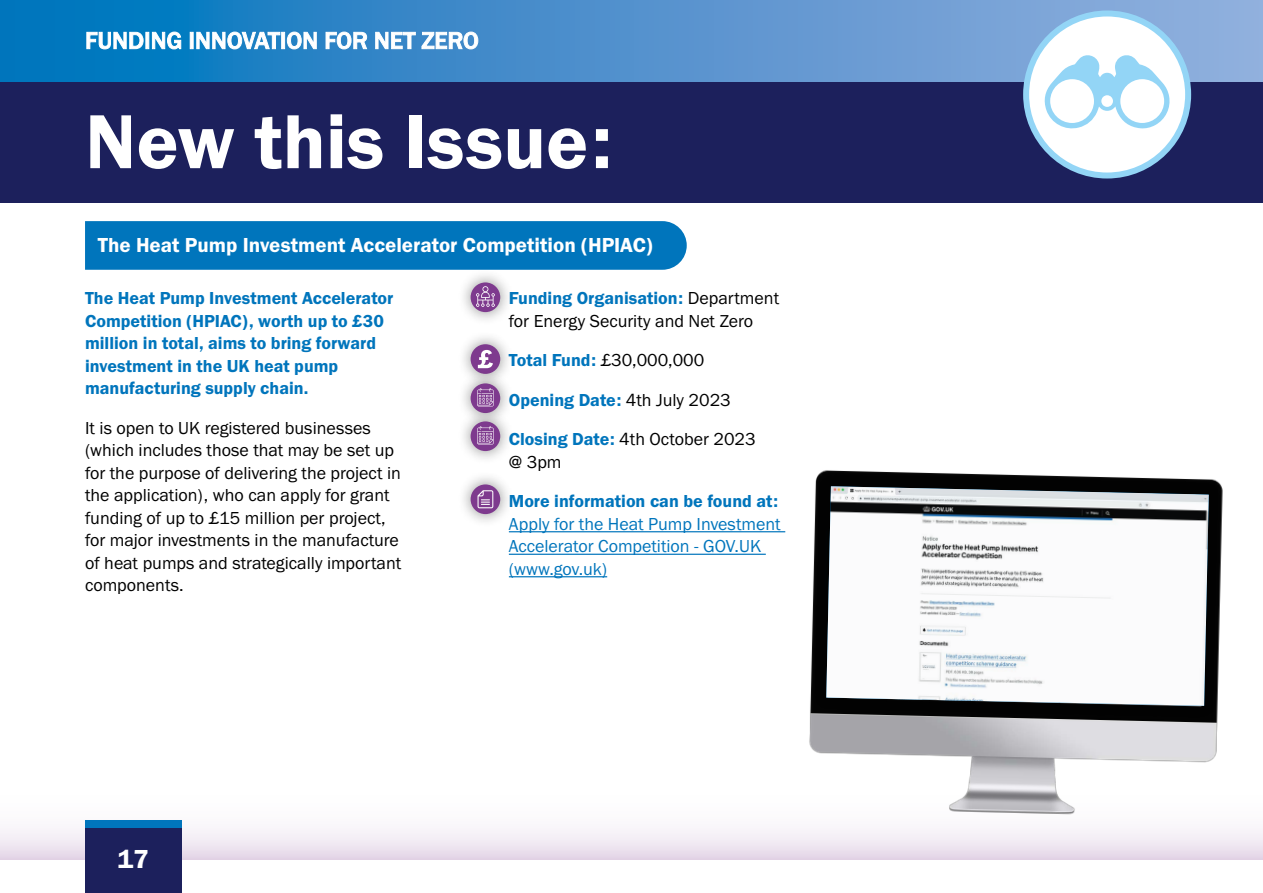
<style>
.page{position:relative;width:1263px;height:893px;background:#fff}
.page>*{position:absolute;margin:0;border:0;box-sizing:border-box;transform-origin:0 0}
.H2_Page_Title{font:79.2px "Franklin Gothic URW Dem";color:#fff}
.t1{font:27px "Franklin Gothic URW Dem";color:#fff}
.H2_Sub-head_White__for_stories{font:21px "Franklin Gothic URW Dem";color:#fff}
.P_Body_text{font:18px/22.5px "Franklin Gothic URW Boo";color:#000}
.P_Leadin_Paragraph_Blue{font:18px/22.5px "Franklin Gothic URW Dem";color:#0075bc}
.P_Body_Indented{font:18px/22.5px "Franklin Gothic URW Boo";color:#000}
.P_Body_Indented-2{font:18px/22.5px "Franklin Gothic URW Boo";color:#0075bc}
.P_Body_Indented-3{font:18px "Franklin Gothic URW Dem";color:#0075bc}
.s1{font-family:"Franklin Gothic URW Dem";color:#0075bc}
.s2{font-family:"Franklin Gothic URW Boo";color:#000}
.s3{font-family:"Franklin Gothic URW Dem"}
</style>
<div class="page">
<svg style="left:0;top:829px;width:1263px;height:31px;fill:#f0e8f2"></svg>
<div style="left:85px;top:824px;width:97px;height:69px;background:#1c205c"></div>
<div style="left:85px;top:820px;width:97px;height:8px;background:#0075bc"></div>
<img style="left:767px;top:470px;width:489px;height:390px">
<div style="left:814px;top:474px;width:407px;height:244px;background:#000"></div>
<img style="left:826px;top:486px;width:383px;height:220px">
<div style="left:0;top:81px;width:1263px;height:121px;background:#1c205c"></div>
<div style="left:85px;top:221px;width:602px;height:49px;background:#0075bc"></div>
<hr style="left:509px;top:531px;width:276px;height:1px;background:#0075bc">
<hr style="left:509px;top:554px;width:257px;height:1px;background:#0075bc">
<hr style="left:509px;top:576px;width:98px;height:1px;background:#0075bc">
<div style="left:457px;top:331px;width:57px;height:56px;background:#000;opacity:.45"></div>
<div style="left:471px;top:344px;width:29px;height:30px;background:#7e3a8e;border-radius:50%"></div>
<svg style="left:478px;top:350px;width:15px;height:18px"></svg>
<div style="left:457px;top:370px;width:57px;height:56px;background:#000;opacity:.45"></div>
<div style="left:471px;top:383px;width:29px;height:30px;background:#7e3a8e;border-radius:50%"></div>
<svg style="left:477px;top:388px;width:17px;height:18px"></svg>
<div style="left:457px;top:269px;width:57px;height:57px;background:#000;opacity:.45"></div>
<div style="left:471px;top:282px;width:29px;height:30px;background:#7e3a8e;border-radius:50%"></div>
<svg style="left:476px;top:286px;width:19px;height:21px"></svg>
<div style="left:457px;top:471px;width:57px;height:57px;background:#000;opacity:.45"></div>
<div style="left:471px;top:484px;width:29px;height:30px;background:#7e3a8e;border-radius:50%"></div>
<svg style="left:477px;top:490px;width:16px;height:18px"></svg>
<div style="left:457px;top:408px;width:57px;height:56px;background:#000;opacity:.45"></div>
<div style="left:471px;top:421px;width:29px;height:30px;background:#7e3a8e;border-radius:50%"></div>
<svg style="left:477px;top:426px;width:17px;height:18px"></svg>
<svg style="left:0;top:0;width:1263px;height:81px;background:#4a90cc"></svg>
<svg style="left:86px;top:32px;width:392px;height:17px"></svg>
<div style="left:1026px;top:14px;width:162px;height:162px;background:#fff;border-radius:50%"></div>
<div style="left:1023px;top:11px;width:168px;height:168px;border:6px solid #93d5f6;border-radius:50%"></div>
<svg style="left:1044px;top:55px;width:126px;height:74px"></svg>
<h2 class="H2_Page_Title" style="left:85px;top:93px;width:528px">New this Issue:</h2>
<h2 class="H2_Sub-head_White__for_stories" style="left:98px;top:232px;width:556px">The Heat Pump Investment Accelerator Competition (HPIAC)</h2>
<p class="P_Leadin_Paragraph_Blue" style="left:85px;top:287px;width:310px">The Heat Pump Investment Accelerator Competition (HPIAC), worth up to £30 million in total, aims to bring forward investment in the UK heat pump manufacturing supply chain.</p>
<p class="P_Body_text" style="left:85px;top:416px;width:318px">It is open to UK registered businesses (which includes those that may be set up for the purpose of delivering the project in the application), who can apply for grant funding of up to £15 million per project, for major investments in the manufacture of heat pumps and strategically important components.</p>
<p class="P_Body_Indented" style="left:509px;top:287px;width:272px"><span class="s1">Funding Organisation:</span> Department for Energy Security and Net Zero</p>
<p class="P_Body_Indented" style="left:509px;top:349px;width:197px"><span class="s1">Total Fund:</span> £30,000,000</p>
<p class="P_Body_Indented-3" style="left:509px;top:389px;width:223px">Opening Date: <span class="s2">4th July 2023</span></p>
<p class="P_Body_Indented" style="left:509px;top:428px;width:248px"><span class="s1">Closing Date:</span> 4th October 2023 @ 3pm</p>
<p class="P_Body_Indented-2" style="left:509px;top:490px;width:273px"><span class="s3">More information can be found at:<br></span>Apply for the Heat Pump Investment<br>Accelerator Competition - GOV.UK (www.gov.uk)</p>
<h2 class="t1" style="left:117px;top:843px;width:33px">17</h2>
</div>
